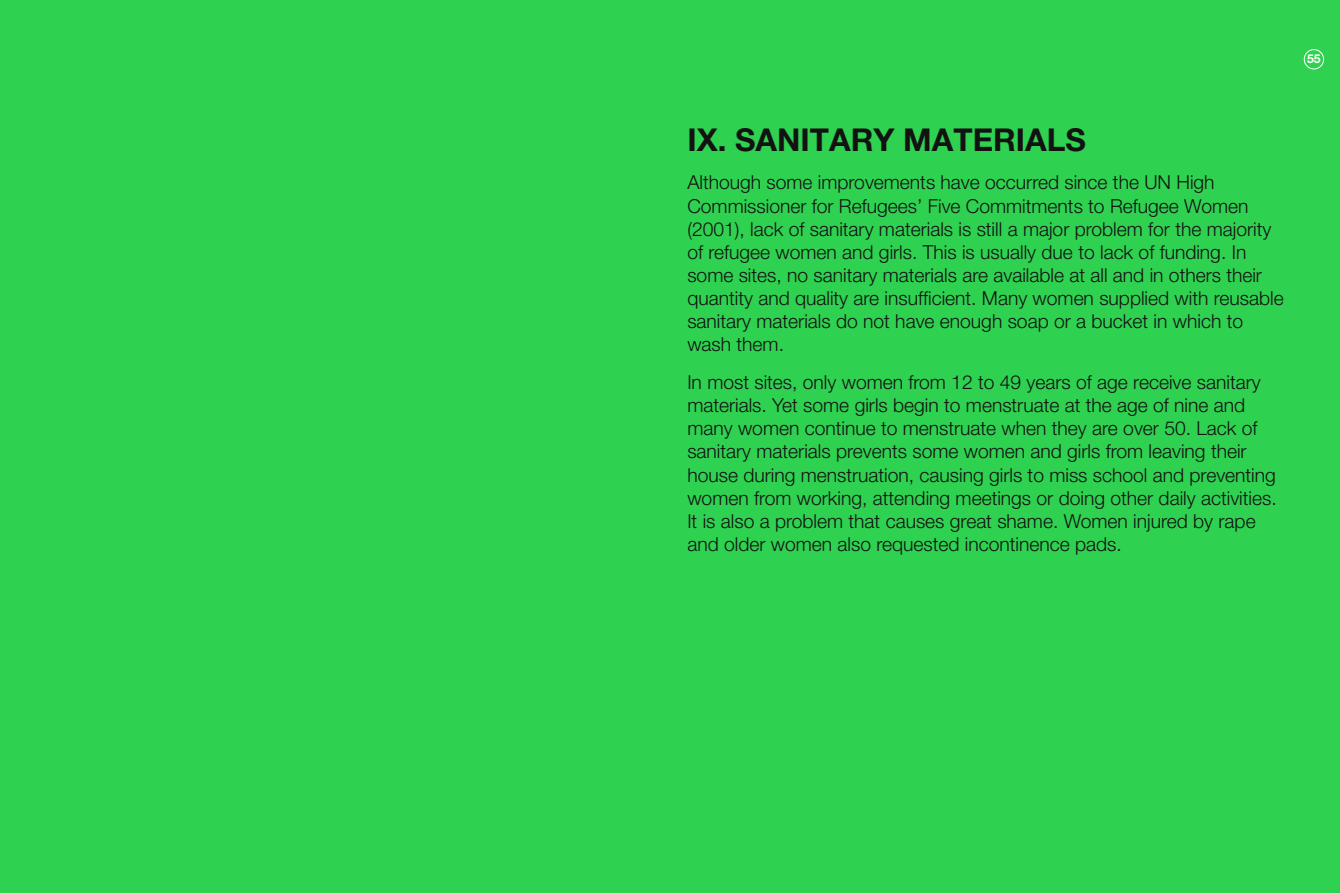
<style>
.page{position:relative;width:1340px;height:893px;background:#fff}
.page>*{position:absolute;margin:0;border:0;box-sizing:border-box;transform-origin:0 0}
.t1{font:700 31.5px "Helvetica Neue LT Pro";color:#121212}
.t2{font:300 19.25px/23.1px "Helvetica Neue LT Pro";color:#121212}
.t3{font:700 12.25px "Helvetica Neue LT Pro";color:#fff}
</style>
<div class="page">
<div style="left:0;top:0;width:1339px;height:893px;background:#2fd151"></div>
<div style="left:1303px;top:49px;width:20px;height:20px;border:1px solid #fff;border-radius:50%"></div>
<p class="t3" style="left:1307px;top:51px;width:15px">55</p>
<h1 class="t1" style="left:687px;top:121px;width:400px">IX. SANITARY MATERIALS</h1>
<p class="t2" style="left:687px;top:171px;width:598px">Although some improvements have occurred since the UN High Commissioner for Refugees’ Five Commitments to Refugee Women (2001), lack of sanitary materials is still a major problem for the majority of refugee women and girls. This is usually due to lack of funding. In some sites, no sanitary materials are available at all and in others their quantity and quality are insufficient. Many women supplied with reusable sanitary materials do not have enough soap or a bucket in which to wash them.</p>
<p class="t2" style="left:687px;top:370px;width:591px">In most sites, only women from 12 to 49 years of age receive sanitary materials. Yet some girls begin to menstruate at the age of nine and many women continue to menstruate when they are over 50. Lack of sanitary materials prevents some women and girls from leaving their house during menstruation, causing girls to miss school and preventing women from working, attending meetings or doing other daily activities.<br>It is also a problem that causes great shame. Women injured by rape and older women also requested incontinence pads.</p>
</div>
